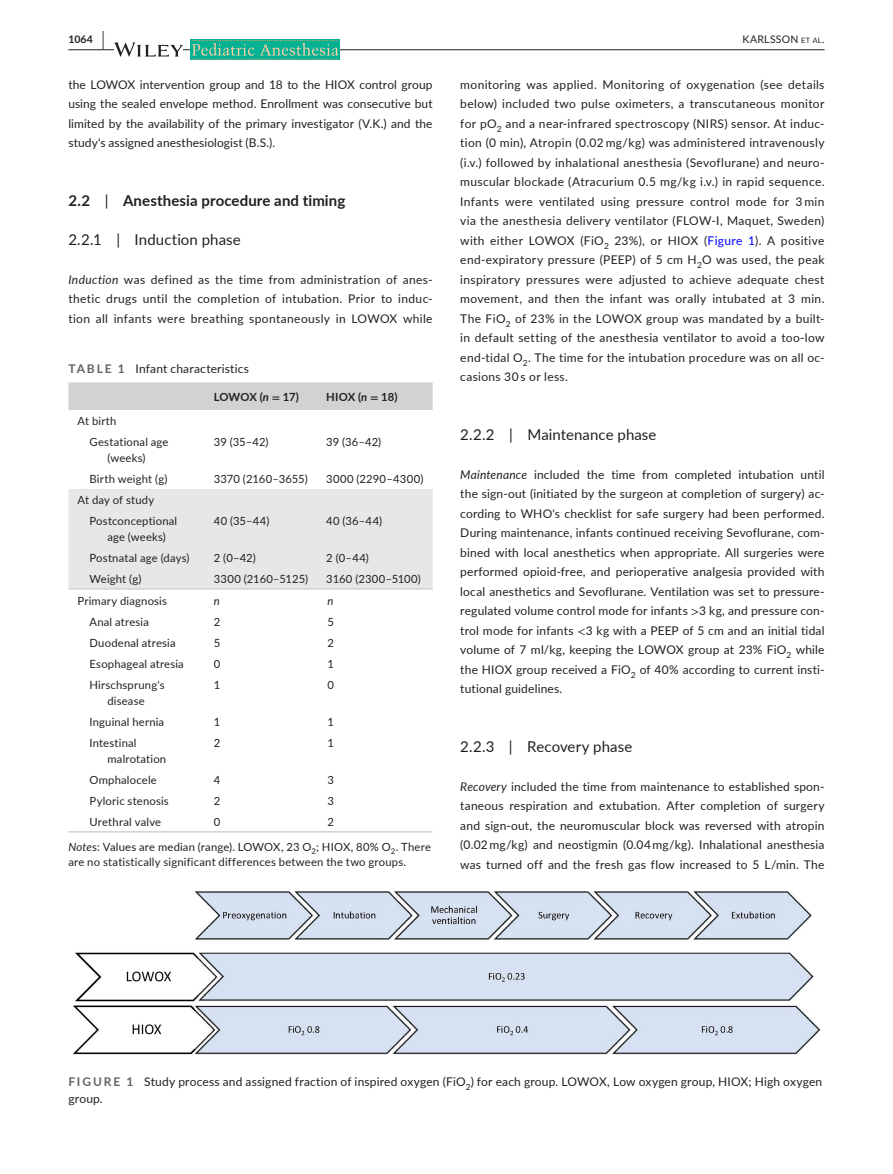
<style>
.page{position:relative;width:893px;height:1174px;background:#fff}
.page>*{position:absolute;margin:0;border:0;box-sizing:border-box;transform-origin:0 0}
.t1{font:15px "Lato";letter-spacing:.005em;color:#231f20}
.t2{font:700 15px "Lato";letter-spacing:.005em;color:#231f20}
.t3{font:12px/19.5px "Lato";letter-spacing:.015em;color:#231f20;text-align:justify}
.t4{font:11.25px/15.8px "Lato";letter-spacing:.015em;color:#231f20}
.t5{font:700 11.25px "Lato";letter-spacing:-.005em;color:#231f20}
.t6{font:italic 11.25px "Lato";color:#231f20}
.t7{font:10.5px "Lato";letter-spacing:.025em;color:#231f20}
.t8{font:700 10.5px "Lato";color:#231f20}
.s1{font-size:19.5px}
.s2{font-size:7.35px}
.s3{font-style:inherit}
.s4{color:#00f}
.s5{font-weight:400}
.s6{font-style:italic}
.s7{font-weight:700;color:#636366}
.s8{font-family:"STIX"}
</style>
<div class="page">
<hr style="left:68px;top:49px;width:756px;height:1px;background:#231f20">
<svg style="left:114px;top:42px;width:69px;height:15px"></svg>
<img style="left:191px;top:40px;width:148px;height:20px">
<div style="left:68px;top:382px;width:365px;height:28px;background:#d1d2d4"></div>
<div style="left:68px;top:489px;width:365px;height:99px;background:#e6e7e9"></div>
<hr style="left:68px;top:588px;width:137px;height:1px;background:#d1d2d4">
<hr style="left:205px;top:588px;width:112px;height:1px;background:#d1d2d4">
<hr style="left:317px;top:588px;width:116px;height:1px;background:#d1d2d4">
<hr style="left:68px;top:831px;width:137px;height:1px;background:#d1d2d4">
<hr style="left:205px;top:831px;width:113px;height:1px;background:#d1d2d4">
<hr style="left:318px;top:831px;width:115px;height:1px;background:#d1d2d4">
<img style="left:73px;top:891px;width:747px;height:163px">
<p class="t8" style="left:68px;top:31px;width:37px">1064 <span class="s1">|</span></p>
<p class="t7" style="left:742px;top:31px;width:84px">KARLSSON <span class="s2">et al</span><span class="s3">.</span></p>
<p class="t3" style="left:68px;top:74px;width:366px">the LOWOX intervention group and 18 to the HIOX control group using the sealed envelope method. Enrollment was consecutive but limited by the availability of the primary investigator (V.K.) and the study's assigned anesthesiologist (B.S.).</p>
<p class="t3" style="left:460px;top:74px;width:366px">monitoring was applied. Monitoring of oxygenation (see details below) included two pulse oximeters, a transcutaneous monitor for pO<sub>2</sub> and a near-infrared spectroscopy (NIRS) sensor. At induc&shy;tion (0 min), Atropin (0.02 mg/kg) was administered intravenously (i.v.) followed by inhalational anesthesia (Sevoflurane) and neuro&shy;muscular blockade (Atracurium 0.5 mg/kg i.v.) in rapid sequence.<br>Infants were ventilated using pressure control mode for 3 min via the anesthesia delivery ventilator (FLOW-I, Maquet, Sweden) with either LOWOX (FiO<sub>2</sub> 23%), or HIOX (<span class="s4">Figure 1</span>). A positive end-expiratory pressure (PEEP) of 5 cm H<sub>2</sub>O was used, the peak inspiratory pressures were adjusted to achieve adequate chest movement, and then the infant was orally intubated at 3 min.<br>The FiO<sub>2</sub> of 23% in the LOWOX group was mandated by a built&shy;in default setting of the anesthesia ventilator to avoid a too-low end-tidal O<sub>2</sub>. The time for the intubation procedure was on all oc&shy;casions 30 s or less.</p>
<p class="t2" style="left:68px;top:189px;width:278px">2.2 <span class="s5">|</span> Anesthesia procedure and timing</p>
<p class="t1" style="left:68px;top:228px;width:174px">2.2.1 | Induction phase</p>
<p class="t3" style="left:68px;top:269px;width:366px"><span class="s6">Induction</span> was defined as the time from administration of anes&shy;thetic drugs until the completion of intubation. Prior to induc&shy;tion all infants were breathing spontaneously in LOWOX while</p>
<p class="t3" style="left:68px;top:358px;width:182px"><span class="s7">TABLE 1</span> Infant characteristics</p>
<p class="t5" style="left:214px;top:388px;width:87px">LOWOX (<span class="s6">n</span> <span class="s8">=</span> 17)</p>
<p class="t5" style="left:326px;top:388px;width:73px">HIOX (<span class="s6">n</span> <span class="s8">=</span> 18)</p>
<p class="t4" style="left:89px;top:410px;width:81px;line-height:21px;text-indent:-12px">At birth<br>Gestational age</p>
<p class="t4" style="left:107px;top:449px;width:40px">(weeks)</p>
<p class="t1" style="left:460px;top:423px;width:198px">2.2.2 | Maintenance phase</p>
<p class="t3" style="left:460px;top:464px;width:366px"><span class="s6">Maintenance</span> included the time from completed intubation until the sign-out (initiated by the surgeon at completion of surgery) ac&shy;cording to WHO's checklist for safe surgery had been performed.<br>During maintenance, infants continued receiving Sevoflurane, com&shy;bined with local anesthetics when appropriate. All surgeries were performed opioid-free, and perioperative analgesia provided with local anesthetics and Sevoflurane. Ventilation was set to pressure&shy;regulated volume control mode for infants <span class="s8">&gt;</span>3 kg, and pressure con&shy;trol mode for infants <span class="s8">&lt;</span>3 kg with a PEEP of 5 cm and an initial tidal volume of 7 ml/kg, keeping the LOWOX group at 23% FiO<sub>2</sub> while the HIOX group received a FiO<sub>2</sub> of 40% according to current insti&shy;tutional guidelines.</p>
<p class="t4" style="left:214px;top:433px;width:56px">39 (35–42)</p>
<p class="t4" style="left:326px;top:433px;width:57px">39 (36–42)</p>
<p class="t4" style="left:89px;top:470px;width:80px">Birth weight (g)</p>
<p class="t4" style="left:214px;top:470px;width:96px">3370 (2160–3655)</p>
<p class="t4" style="left:326px;top:470px;width:99px">3000 (2290–4300)</p>
<p class="t4" style="left:89px;top:489px;width:89px;line-height:21px;text-indent:-12px">At day of study<br>Postconceptional</p>
<p class="t4" style="left:107px;top:528px;width:60px">age (weeks)</p>
<p class="t4" style="left:214px;top:512px;width:57px">40 (35–44)</p>
<p class="t4" style="left:326px;top:512px;width:57px">40 (36–44)</p>
<p class="t4" style="left:89px;top:549px;width:101px">Postnatal age (days)</p>
<p class="t4" style="left:214px;top:549px;width:44px">2 (0–42)</p>
<p class="t4" style="left:326px;top:549px;width:44px">2 (0–44)</p>
<p class="t4" style="left:89px;top:570px;width:54px">Weight (g)</p>
<p class="t4" style="left:214px;top:570px;width:96px">3300 (2160–5125)</p>
<p class="t4" style="left:326px;top:570px;width:96px">3160 (2300–5100)</p>
<p class="t4" style="left:77px;top:592px;width:91px">Primary diagnosis</p>
<p class="t6" style="left:214px;top:592px;width:7px">n</p>
<p class="t6" style="left:327px;top:592px;width:7px">n</p>
<p class="t4" style="left:89px;top:613px;width:61px">Anal atresia</p>
<p class="t4" style="left:214px;top:613px;width:8px">2</p>
<p class="t4" style="left:327px;top:613px;width:8px">5</p>
<p class="t4" style="left:89px;top:634px;width:88px">Duodenal atresia</p>
<p class="t4" style="left:214px;top:634px;width:8px">5</p>
<p class="t4" style="left:327px;top:634px;width:8px">2</p>
<p class="t4" style="left:89px;top:655px;width:96px">Esophageal atresia</p>
<p class="t4" style="left:214px;top:655px;width:8px">0</p>
<p class="t4" style="left:327px;top:655px;width:8px">1</p>
<p class="t4" style="left:89px;top:676px;width:77px;text-align:center">Hirschsprung's disease</p>
<p class="t4" style="left:214px;top:676px;width:8px">1</p>
<p class="t4" style="left:327px;top:676px;width:8px">0</p>
<p class="t4" style="left:89px;top:713px;width:76px">Inguinal hernia</p>
<p class="t4" style="left:214px;top:713px;width:8px">1</p>
<p class="t4" style="left:327px;top:713px;width:8px">1</p>
<p class="t4" style="left:107px;top:734px;width:60px;text-indent:-18px">Intestinal malrotation</p>
<p class="t4" style="left:214px;top:734px;width:8px">2</p>
<p class="t4" style="left:327px;top:734px;width:8px">1</p>
<p class="t4" style="left:89px;top:771px;width:69px">Omphalocele</p>
<p class="t4" style="left:214px;top:771px;width:8px">4</p>
<p class="t4" style="left:327px;top:771px;width:8px">3</p>
<p class="t4" style="left:89px;top:792px;width:81px">Pyloric stenosis</p>
<p class="t4" style="left:214px;top:792px;width:8px">2</p>
<p class="t4" style="left:327px;top:792px;width:8px">3</p>
<p class="t4" style="left:89px;top:813px;width:73px">Urethral valve</p>
<p class="t4" style="left:214px;top:813px;width:8px">0</p>
<p class="t4" style="left:327px;top:813px;width:8px">2</p>
<p class="t4" style="left:68px;top:838px;width:364px"><span class="s6">Note</span>s: Values are median (range). LOWOX, 23 O<sub>2</sub>; HIOX, 80% O<sub>2</sub>. There are no statistically significant differences between the two groups.</p>
<p class="t1" style="left:460px;top:735px;width:173px">2.2.3 | Recovery phase</p>
<p class="t3" style="left:460px;top:776px;width:366px"><span class="s6">Recovery</span> included the time from maintenance to established spon&shy;taneous respiration and extubation. After completion of surgery and sign-out, the neuromuscular block was reversed with atropin (0.02 mg/kg) and neostigmin (0.04 mg/kg). Inhalational anesthesia was turned off and the fresh gas flow increased to 5 L/min. The</p>
<p class="t3" style="left:68px;top:1073px;width:755px;line-height:16.5px"><span class="s7">FIGURE 1</span> Study process and assigned fraction of inspired oxygen (FiO<sub>2</sub>) for each group. LOWOX, Low oxygen group, HIOX; High oxygen group.</p>
</div>
